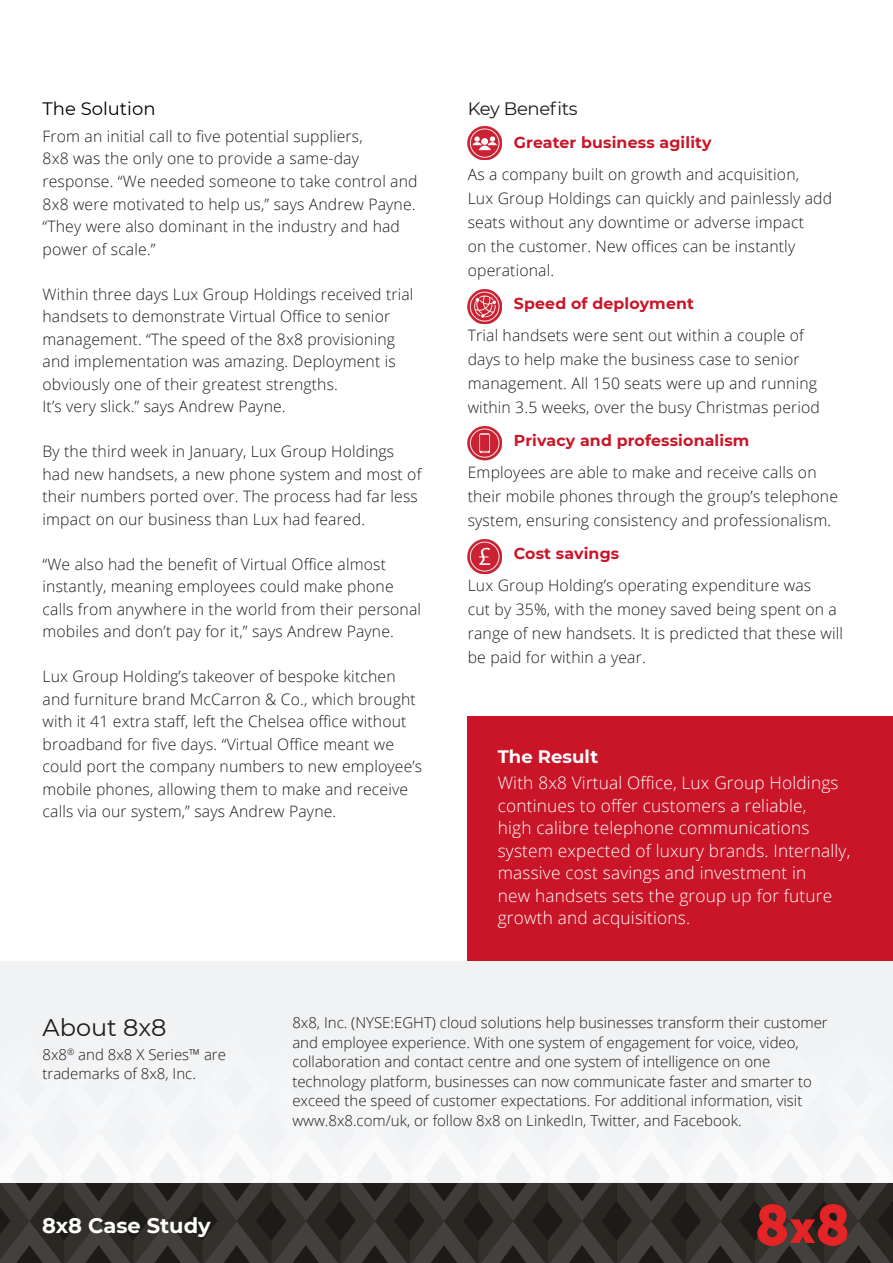
<style>
.page{position:relative;width:893px;height:1263px;background:#fff}
.page>*{position:absolute;margin:0;border:0;box-sizing:border-box;transform-origin:0 0}
.t1{font:24px "Montserrat";color:#1d1b17}
.t2{font:700 21px "Montserrat";color:#fff}
.t3{font:18px "Montserrat";letter-spacing:-.02em;color:#1d1b17}
.t4{font:18px "Montserrat";color:#000}
.t5{font:700 18px "Montserrat";color:#fff}
.t6{font:300 17.25px/22.5px "Open Sans";letter-spacing:.01em;color:#fff}
.t7{font:300 15.75px/22.5px "Open Sans";letter-spacing:.01em;color:#1d1b17}
.t8{font:700 15.75px "Montserrat";letter-spacing:.01em;color:#c91527}
.t9{font:300 15px/19.5px "Open Sans";color:#1d1b17}
</style>
<div class="page">
<div style="left:468px;top:716px;width:425px;height:313px;background:#c91527"></div>
<svg style="left:0;top:963px;width:893px;height:300px"></svg>
<img style="left:468px;top:126px;width:34px;height:34px">
<img style="left:468px;top:289px;width:34px;height:34px">
<img style="left:468px;top:426px;width:34px;height:34px">
<img style="left:468px;top:539px;width:34px;height:34px">
<p class="t4" style="left:43px;top:96px;width:115px">The Solution</p>
<p class="t7" style="left:43px;top:125px;width:377px">From an initial call to five potential suppliers,<br>8x8 was the only one to provide a same-day response. “We needed someone to take control and 8x8 were motivated to help us,” says Andrew Payne. “They were also dominant in the industry and had power of scale.”</p>
<p class="t7" style="left:43px;top:282px;width:372px">Within three days Lux Group Holdings received trial handsets to demonstrate Virtual Office to senior management. “The speed of the 8x8 provisioning and implementation was amazing. Deployment is obviously one of their greatest strengths.<br>It’s very slick.” says Andrew Payne.</p>
<p class="t7" style="left:43px;top:440px;width:380px">By the third week in January, Lux Group Holdings had new handsets, a new phone system and most of their numbers ported over. The process had far less impact on our business than Lux had feared.</p>
<p class="t7" style="left:43px;top:552px;width:380px">“We also had the benefit of Virtual Office almost instantly, meaning employees could make phone calls from anywhere in the world from their personal mobiles and don’t pay for it,” says Andrew Payne.</p>
<p class="t7" style="left:43px;top:665px;width:381px">Lux Group Holding’s takeover of bespoke kitchen and furniture brand McCarron &amp; Co., which brought with it 41 extra staff, left the Chelsea office without broadband for five days. “Virtual Office meant we could port the company numbers to new employee’s mobile phones, allowing them to make and receive calls via our system,” says Andrew Payne.</p>
<p class="t3" style="left:468px;top:96px;width:111px">Key Benefits</p>
<p class="t8" style="left:514px;top:131px;width:199px">Greater business agility</p>
<p class="t7" style="left:468px;top:162px;width:366px;line-height:24px">As a company built on growth and acquisition,<br>Lux Group Holdings can quickly and painlessly add seats without any downtime or adverse impact<br>on the customer. New offices can be instantly operational.</p>
<p class="t8" style="left:514px;top:292px;width:182px">Speed of deployment</p>
<p class="t7" style="left:468px;top:323px;width:354px;line-height:24px">Trial handsets were sent out within a couple of days to help make the business case to senior management. All 150 seats were up and running within 3.5 weeks, over the busy Christmas period</p>
<p class="t8" style="left:514px;top:429px;width:237px">Privacy and professionalism</p>
<p class="t7" style="left:468px;top:460px;width:372px;line-height:24px">Employees are able to make and receive calls on their mobile phones through the group’s telephone system, ensuring consistency and professionalism.</p>
<p class="t8" style="left:514px;top:542px;width:107px">Cost savings</p>
<p class="t7" style="left:468px;top:573px;width:377px;line-height:24px">Lux Group Holding’s operating expenditure was<br>cut by 35%, with the money saved being spent on a range of new handsets. It is predicted that these will be paid for within a year.</p>
<p class="t5" style="left:498px;top:743px;width:102px">The Result</p>
<p class="t6" style="left:498px;top:771px;width:354px">With 8x8 Virtual Office, Lux Group Holdings continues to offer customers a reliable,<br>high calibre telephone communications system expected of luxury brands. Internally, massive cost savings and investment in<br>new handsets sets the group up for future growth and acquisitions.</p>
<h1 class="t1" style="left:43px;top:1011px;width:126px">About 8x8</h1>
<p class="t9" style="left:43px;top:1044px;width:185px">8x8<sup>®</sup> and 8x8 X Series™ are trademarks of 8x8, Inc.</p>
<h2 class="t2" style="left:42px;top:1210px;width:170px">8x8 Case Study</h2>
<p class="t9" style="left:292px;top:1013px;width:537px">8x8, Inc. (NYSE:EGHT) cloud solutions help businesses transform their customer and employee experience. With one system of engagement for voice, video, collaboration and contact centre and one system of intelligence on one technology platform, businesses can now communicate faster and smarter to exceed the speed of customer expectations. For additional information, visit www.8x8.com/uk, or follow 8x8 on LinkedIn, Twitter, and Facebook.</p>
</div>
